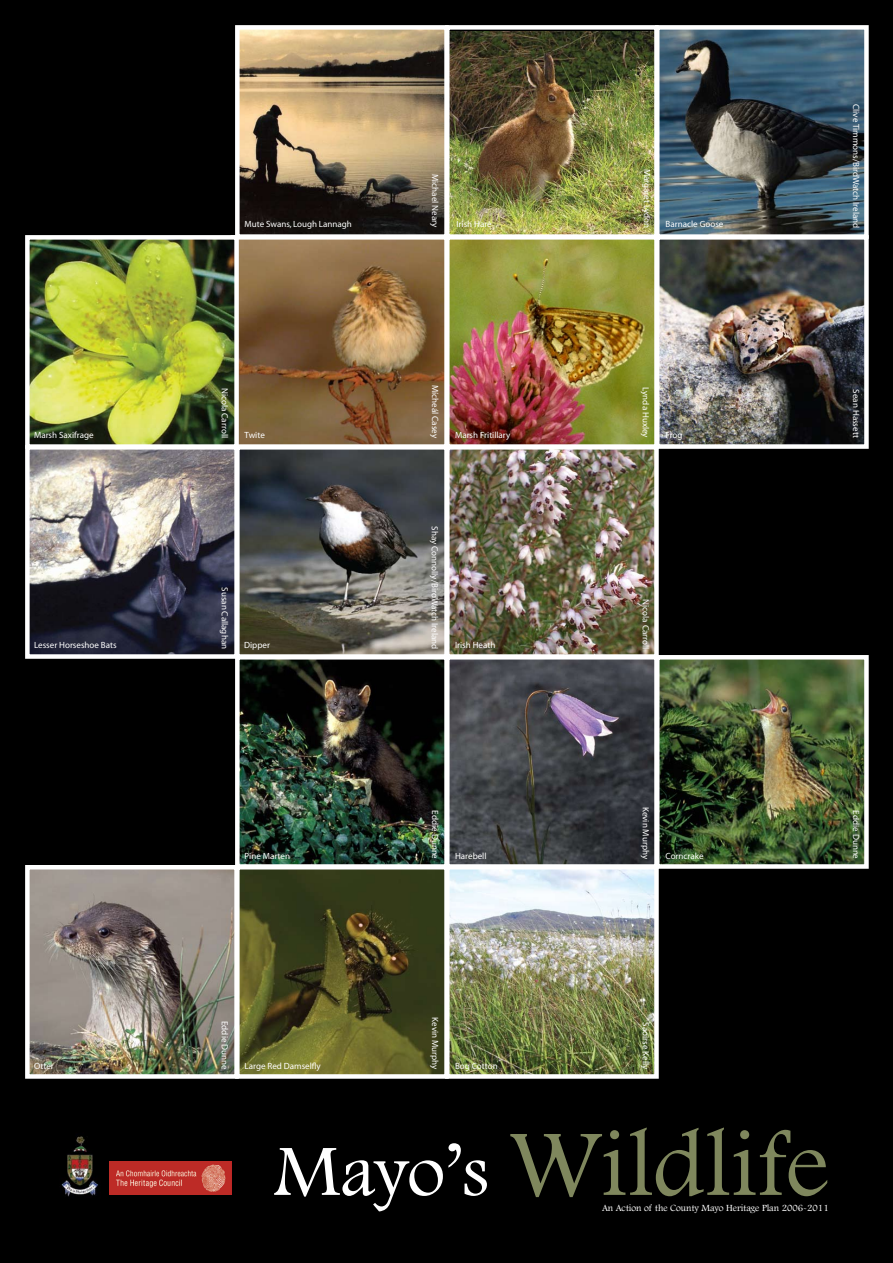
<style>
.page{position:relative;width:893px;height:1263px;background:#fff}
.page>*{position:absolute;margin:0;border:0;box-sizing:border-box;transform-origin:0 0}
.t1{font:97.5px "Footlight MT Light";color:#7f875d}
.t2{font:9.75px "Footlight MT Light";color:#fff}
.t3{font:9px "Myriad";color:#fff}
.s1{font-size:75px;color:#fff}
</style>
<div class="page">
<div style="left:0;top:0;width:893px;height:1262px;background:#000"></div>
<img style="left:240px;top:30px;width:204px;height:204px">
<div style="left:235px;top:25px;width:214px;height:214px;border:4px solid #fff"></div>
<img style="left:450px;top:31px;width:204px;height:203px">
<div style="left:445px;top:25px;width:214px;height:214px;border:4px solid #fff"></div>
<img style="left:660px;top:30px;width:204px;height:204px">
<div style="left:655px;top:25px;width:214px;height:214px;border:4px solid #fff"></div>
<img style="left:239px;top:240px;width:625px;height:204px">
<div style="left:231px;top:235px;width:218px;height:214px;border:4px solid #fff"></div>
<div style="left:445px;top:235px;width:214px;height:214px;border:4px solid #fff"></div>
<div style="left:655px;top:235px;width:214px;height:214px;border:4px solid #fff"></div>
<img style="left:30px;top:240px;width:204px;height:414px">
<div style="left:25px;top:445px;width:214px;height:214px;border:4px solid #fff"></div>
<img style="left:240px;top:450px;width:204px;height:204px">
<div style="left:235px;top:445px;width:214px;height:214px;border:4px solid #fff"></div>
<img style="left:450px;top:450px;width:204px;height:414px">
<div style="left:445px;top:445px;width:214px;height:214px;border:4px solid #fff"></div>
<img style="left:240px;top:660px;width:204px;height:204px">
<div style="left:235px;top:655px;width:214px;height:214px;border:4px solid #fff"></div>
<div style="left:445px;top:655px;width:214px;height:214px;border:4px solid #fff"></div>
<img style="left:660px;top:660px;width:204px;height:204px">
<div style="left:655px;top:655px;width:214px;height:214px;border:4px solid #fff"></div>
<img style="left:30px;top:870px;width:624px;height:204px">
<div style="left:25px;top:865px;width:214px;height:214px;border:4px solid #fff"></div>
<div style="left:235px;top:865px;width:214px;height:214px;border:4px solid #fff"></div>
<div style="left:445px;top:865px;width:214px;height:214px;border:4px solid #fff"></div>
<div style="left:25px;top:235px;width:214px;height:214px;border:4px solid #fff"></div>
<img style="left:61px;top:1136px;width:37px;height:61px">
<img style="left:109px;top:1162px;width:122px;height:32px">
<p class="t3" style="left:245px;top:220px;width:109px">Mute Swans, Lough Lannagh</p>
<p class="t3" style="left:440px;top:174px;width:55px;rotate:90deg">Michael Neary</p>
<p class="t3" style="left:456px;top:220px;width:37px">Irish Hare</p>
<p class="t3" style="left:652px;top:168px;width:61px;rotate:90deg">Margaret Lydon</p>
<p class="t3" style="left:666px;top:220px;width:59px">Barnacle Goose</p>
<p class="t3" style="left:861px;top:104px;width:126px;rotate:90deg">Clive Timmons/BirdWatch Ireland</p>
<p class="t3" style="left:34px;top:430px;width:61px">Marsh Saxifrage</p>
<p class="t3" style="left:229px;top:388px;width:51px;rotate:90deg">Nicola Carroll</p>
<p class="t3" style="left:245px;top:430px;width:22px">Twite</p>
<p class="t3" style="left:440px;top:385px;width:55px;rotate:90deg">Mícheál Casey</p>
<p class="t3" style="left:455px;top:430px;width:57px">Marsh Fritillary</p>
<p class="t3" style="left:650px;top:387px;width:52px;rotate:90deg">Lynda Huxley</p>
<p class="t3" style="left:666px;top:430px;width:19px">Frog</p>
<p class="t3" style="left:861px;top:389px;width:50px;rotate:90deg">Sean Hassett</p>
<p class="t3" style="left:34px;top:641px;width:84px">Lesser Horseshoe Bats</p>
<p class="t3" style="left:229px;top:587px;width:63px;rotate:90deg">Susan Callaghan</p>
<p class="t3" style="left:244px;top:641px;width:27px">Dipper</p>
<p class="t3" style="left:439px;top:526px;width:124px;rotate:90deg">Shay Connolly/BirdWatch Ireland</p>
<p class="t3" style="left:455px;top:641px;width:42px">Irish Heath</p>
<p class="t3" style="left:650px;top:599px;width:51px;rotate:90deg">Nicola Carroll</p>
<p class="t3" style="left:245px;top:851px;width:47px">Pine Marten</p>
<p class="t3" style="left:440px;top:810px;width:50px;rotate:90deg">Eddie Dunne</p>
<p class="t3" style="left:455px;top:851px;width:33px">Harebell</p>
<p class="t3" style="left:650px;top:807px;width:54px;rotate:90deg">Kevin Murphy</p>
<p class="t3" style="left:666px;top:851px;width:40px">Corncrake</p>
<p class="t3" style="left:861px;top:810px;width:50px;rotate:90deg">Eddie Dunne</p>
<p class="t3" style="left:34px;top:1062px;width:21px">Otter</p>
<p class="t3" style="left:229px;top:1021px;width:50px;rotate:90deg">Eddie Dunne</p>
<p class="t3" style="left:245px;top:1062px;width:78px">Large Red Damselfly</p>
<p class="t3" style="left:440px;top:1017px;width:54px;rotate:90deg">Kevin Murphy</p>
<p class="t3" style="left:455px;top:1062px;width:44px">Bog Cotton</p>
<p class="t3" style="left:650px;top:1022px;width:48px;rotate:90deg">Saoirse Kelly</p>
<h1 class="t1" style="left:274px;top:1106px;width:557px"><span class="s1">Mayo’s</span> Wildlife</h1>
<p class="t2" style="left:602px;top:1202px;width:228px">An Action of the County Mayo Heritage Plan 2006-2011</p>
</div>
